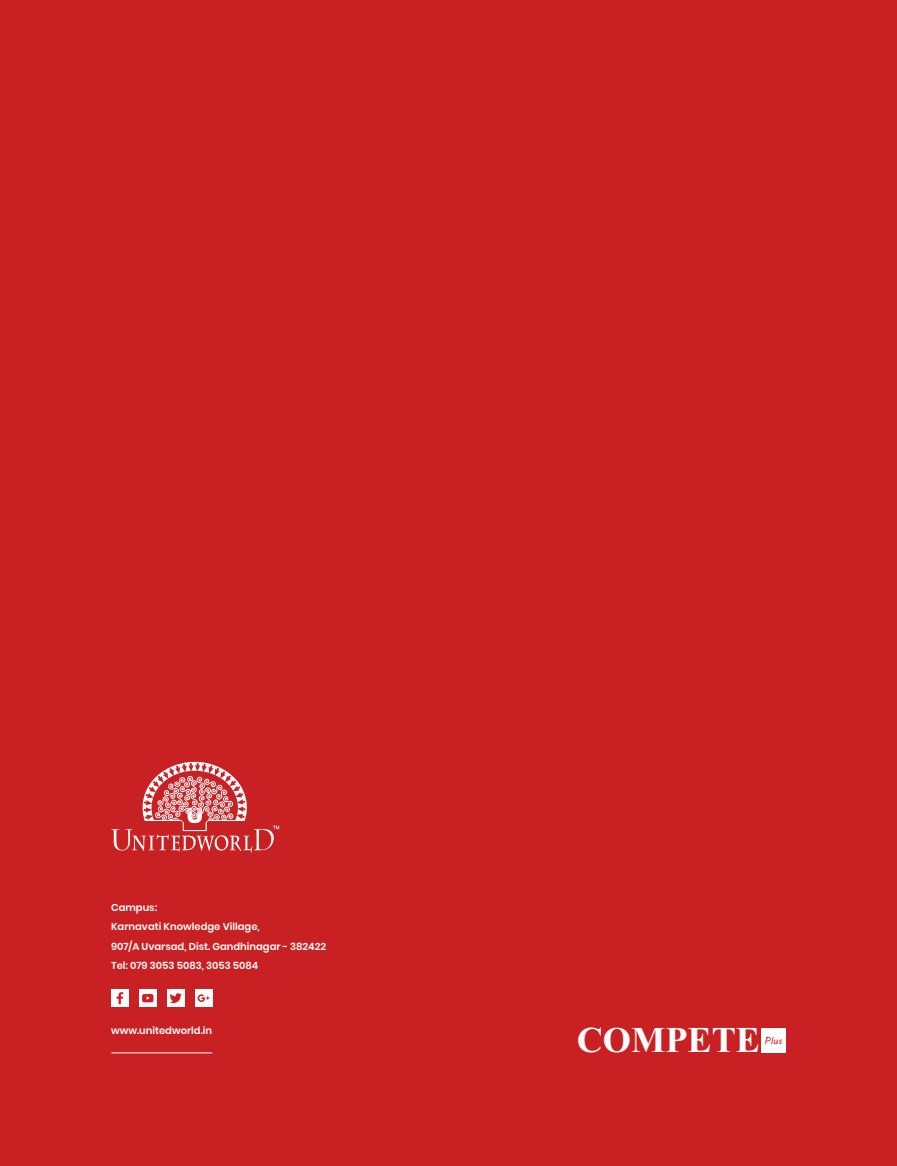
<style>
.page{position:relative;width:897px;height:1166px;background:#fff}
.page>*{position:absolute;margin:0;border:0;box-sizing:border-box;transform-origin:0 0}
.t1{font:700 36.25px "Times New Roman";color:#fefefe}
.t2{font:600 10px/19.4px "Poppins";color:#fefefe}
.t3{font:9.38px "MV Boli";color:#c92123}
</style>
<div class="page">
<div style="left:0;top:0;width:896px;height:1166px;background:#c92123"></div>
<svg style="left:111px;top:762px;width:168px;height:91px"></svg>
<hr style="left:111px;top:1052px;width:101px;height:1px;background:#fefefe">
<div style="left:111px;top:989px;width:17px;height:18px;background:#fefefe"></div>
<svg style="left:116px;top:992px;width:7px;height:12px"></svg>
<div style="left:139px;top:989px;width:17px;height:18px;background:#fefefe"></div>
<svg style="left:142px;top:994px;width:11px;height:8px"></svg>
<div style="left:167px;top:989px;width:17px;height:18px;background:#fefefe"></div>
<svg style="left:169px;top:993px;width:13px;height:10px"></svg>
<div style="left:195px;top:989px;width:17px;height:18px;background:#fefefe"></div>
<svg style="left:197px;top:994px;width:12px;height:8px"></svg>
<div style="left:761px;top:1028px;width:24px;height:24px;background:#fefefe"></div>
<p class="t2" style="left:111px;top:897px;width:216px">Campus:<br>Karnavati Knowledge Village,<br>907/A Uvarsad, Dist. Gandhinagar - 382422<br>Tel: 079 3053 5083, 3053 5084</p>
<p class="t2" style="left:111px;top:1020px;width:102px">www.unitedworld.in</p>
<h1 class="t1" style="left:576px;top:1028px;width:185px">COMPETE</h1>
<p class="t3" style="left:764px;top:1037px;width:19px">Plus</p>
</div>
